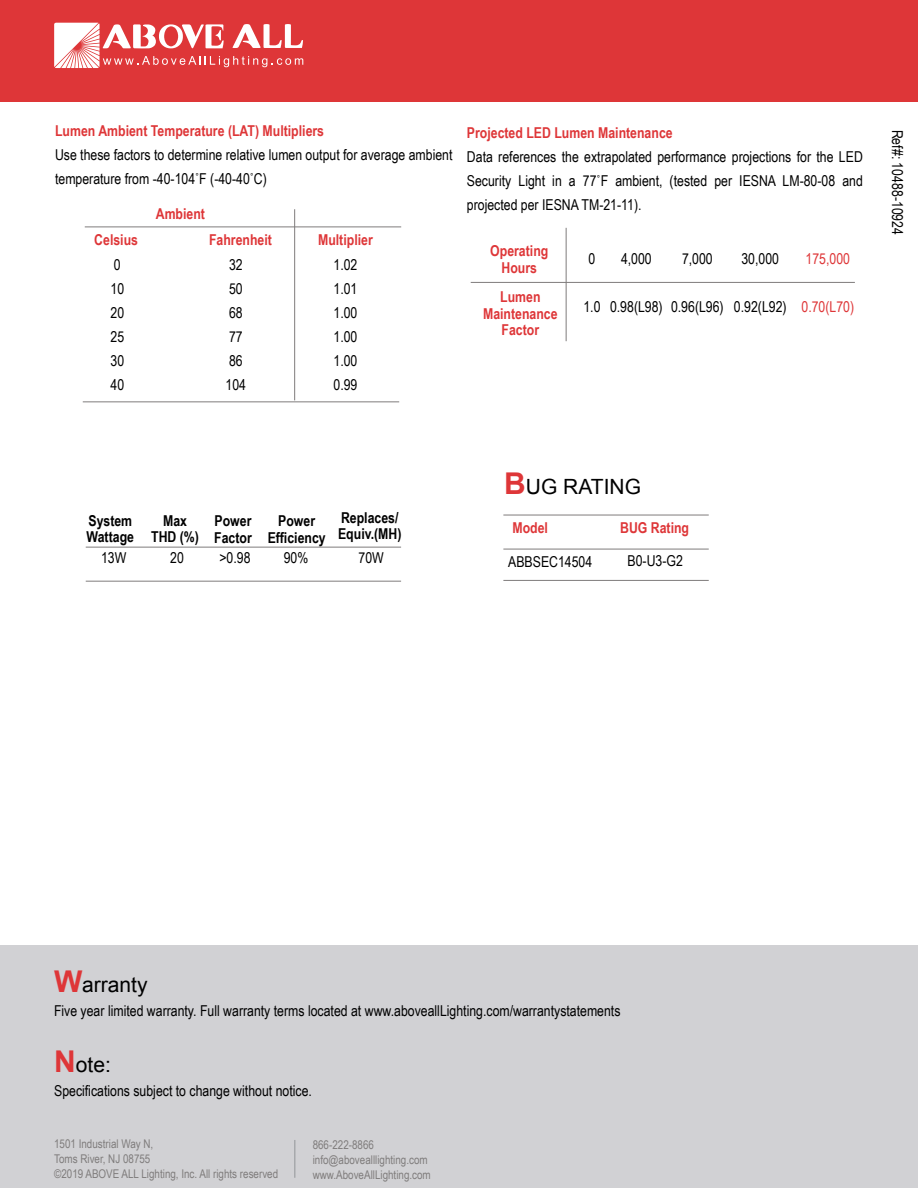
<style>
.page{position:relative;width:918px;height:1188px;background:#fff}
.page>*{position:absolute;margin:0;border:0;box-sizing:border-box;transform-origin:0 0}
.t1{font:21px "Arial";color:#000}
.t2{font:15px/24px "Arial Narrow";color:#000}
.t3{font:700 15px "Arial Narrow";color:#de3638}
.t4{font:700 15px/16.5px "Arial Narrow";color:#000}
.t5{font:15px "Arial Narrow";color:#de3638}
.t6{font:12px/15px "Arial Narrow";color:#7f7c7c}
.s1{font-weight:700;font-size:30px;color:#de3638}
</style>
<div class="page">
<hr style="left:471px;top:282px;width:384px;height:1px;background:#7f7c7c">
<hr style="left:85px;top:227px;width:316px;height:1px;background:#7f7c7c">
<hr style="left:83px;top:401px;width:316px;height:1px;background:#7f7c7c">
<hr style="left:294px;top:209px;width:1px;height:191px;background:#7f7c7c">
<hr style="left:566px;top:228px;width:1px;height:113px;background:#7f7c7c">
<hr style="left:503px;top:515px;width:206px;height:1px;background:#7f7c7c">
<hr style="left:86px;top:547px;width:315px;height:1px;background:#7f7c7c">
<hr style="left:503px;top:549px;width:206px;height:1px;background:#7f7c7c">
<hr style="left:86px;top:581px;width:315px;height:1px;background:#7f7c7c">
<hr style="left:503px;top:580px;width:206px;height:1px;background:#7f7c7c">
<div style="left:0;top:945px;width:918px;height:243px;background:#d1d1d4"></div>
<div style="left:0;top:0;width:918px;height:102px;background:#de3638"></div>
<svg style="left:54px;top:23px;width:249px;height:45px"></svg>
<hr style="left:294px;top:1140px;width:1px;height:38px;background:#939598">
<p class="t3" style="left:55px;top:119px;width:271px">Lumen Ambient Temperature (LAT) Multipliers</p>
<p class="t2" style="left:55px;top:142px;width:399px">Use these factors to determine relative lumen output for average ambient temperature from -40-104˚F (-40-40˚C)</p>
<p class="t3" style="left:156px;top:202px;width:51px">Ambient</p>
<p class="t3" style="left:94px;top:228px;width:45px">Celsius</p>
<p class="t3" style="left:209px;top:228px;width:64px">Fahrenheit</p>
<p class="t3" style="left:318px;top:228px;width:56px">Multiplier</p>
<p class="t2" style="left:114px;top:252px;width:8px">0</p>
<p class="t2" style="left:111px;top:276px;width:15px">10</p>
<p class="t2" style="left:111px;top:300px;width:15px">20</p>
<p class="t2" style="left:111px;top:324px;width:15px">25</p>
<p class="t2" style="left:111px;top:348px;width:15px">30</p>
<p class="t2" style="left:111px;top:372px;width:15px">40</p>
<p class="t2" style="left:229px;top:252px;width:15px">32</p>
<p class="t2" style="left:229px;top:276px;width:15px">50</p>
<p class="t2" style="left:229px;top:300px;width:15px">68</p>
<p class="t2" style="left:229px;top:324px;width:15px">77</p>
<p class="t2" style="left:229px;top:348px;width:15px">86</p>
<p class="t2" style="left:226px;top:372px;width:22px">104</p>
<p class="t2" style="left:333px;top:252px;width:25px">1.02</p>
<p class="t2" style="left:333px;top:276px;width:25px">1.01</p>
<p class="t2" style="left:333px;top:300px;width:25px">1.00</p>
<p class="t2" style="left:333px;top:324px;width:25px">1.00</p>
<p class="t2" style="left:333px;top:348px;width:25px">1.00</p>
<p class="t2" style="left:333px;top:372px;width:25px">0.99</p>
<p class="t3" style="left:467px;top:122px;width:207px">Projected LED Lumen Maintenance</p>
<p class="t2" style="left:467px;top:145px;width:397px;text-align:justify">Data references the extrapolated performance projections for the LED Security Light in a 77˚F ambient, (tested per IESNA LM-80-08 and projected per IESNA TM-21-11).</p>
<p class="t3" style="left:490px;top:240px;width:60px">Operating</p>
<p class="t3" style="left:502px;top:256px;width:37px">Hours</p>
<p class="t3" style="left:500px;top:285px;width:42px">Lumen</p>
<p class="t3" style="left:483px;top:302px;width:76px">Maintenance</p>
<p class="t3" style="left:502px;top:318px;width:39px">Factor</p>
<p class="t2" style="left:589px;top:247px;width:8px">0</p>
<p class="t2" style="left:583px;top:295px;width:19px">1.0</p>
<p class="t2" style="left:621px;top:247px;width:32px">4,000</p>
<p class="t2" style="left:610px;top:295px;width:54px">0.98(L98)</p>
<p class="t2" style="left:682px;top:247px;width:32px">7,000</p>
<p class="t2" style="left:671px;top:295px;width:54px">0.96(L96)</p>
<p class="t2" style="left:741px;top:247px;width:39px">30,000</p>
<p class="t2" style="left:734px;top:295px;width:54px">0.92(L92)</p>
<p class="t5" style="left:806px;top:248px;width:46px">175,000</p>
<p class="t5" style="left:802px;top:296px;width:54px">0.70(L70)</p>
<p class="t2" style="left:910px;top:130px;width:107px;rotate:90deg">Ref#: 10488-10924</p>
<p class="t1" style="left:504px;top:473px;width:138px"><span class="s1">B</span>UG RATING</p>
<p class="t4" style="left:88px;top:512px;width:45px">System</p>
<p class="t4" style="left:87px;top:528px;width:49px">Wattage</p>
<p class="t4" style="left:163px;top:512px;width:25px">Max</p>
<p class="t4" style="left:151px;top:528px;width:49px">THD (%)</p>
<p class="t4" style="left:215px;top:512px;width:38px">Power</p>
<p class="t4" style="left:214px;top:529px;width:39px">Factor</p>
<p class="t4" style="left:278px;top:512px;width:38px">Power</p>
<p class="t4" style="left:268px;top:529px;width:60px">Efficiency</p>
<p class="t2" style="left:101px;top:545px;width:27px">13W</p>
<p class="t2" style="left:170px;top:545px;width:15px">20</p>
<p class="t2" style="left:219px;top:545px;width:33px">&gt;0.98</p>
<p class="t2" style="left:284px;top:545px;width:26px">90%</p>
<p class="t4" style="left:338px;top:509px;width:65px">Replaces/<br>Equiv.(MH)</p>
<p class="t2" style="left:359px;top:545px;width:27px">70W</p>
<p class="t3" style="left:513px;top:516px;width:37px">Model</p>
<p class="t3" style="left:620px;top:516px;width:71px">BUG Rating</p>
<p class="t2" style="left:508px;top:550px;width:86px">ABBSEC14504</p>
<p class="t2" style="left:628px;top:549px;width:57px">B0-U3-G2</p>
<p class="t1" style="left:54px;top:971px;width:95px"><span class="s1">W</span>arranty</p>
<p class="t2" style="left:54px;top:998px;width:568px">Five year limited warranty. Full warranty terms located at www.aboveallLighting.com/warrantystatements</p>
<p class="t1" style="left:54px;top:1050px;width:58px"><span class="s1">N</span>ote:</p>
<p class="t2" style="left:54px;top:1078px;width:259px">Specifications subject to change without notice.</p>
<p class="t6" style="left:54px;top:1136px;width:226px">1501 Industrial Way N,<br>Toms River, NJ 08755<br>©2019 ABOVE ALL Lighting, Inc. All rights reserved</p>
<p class="t6" style="left:313px;top:1137px;width:120px">866-222-8866 info@abovealllighting.com www.AboveAllLighting.com</p>
<p class="t6" style="left:371px;top:1152px;width:6px">ll</p>
</div>
